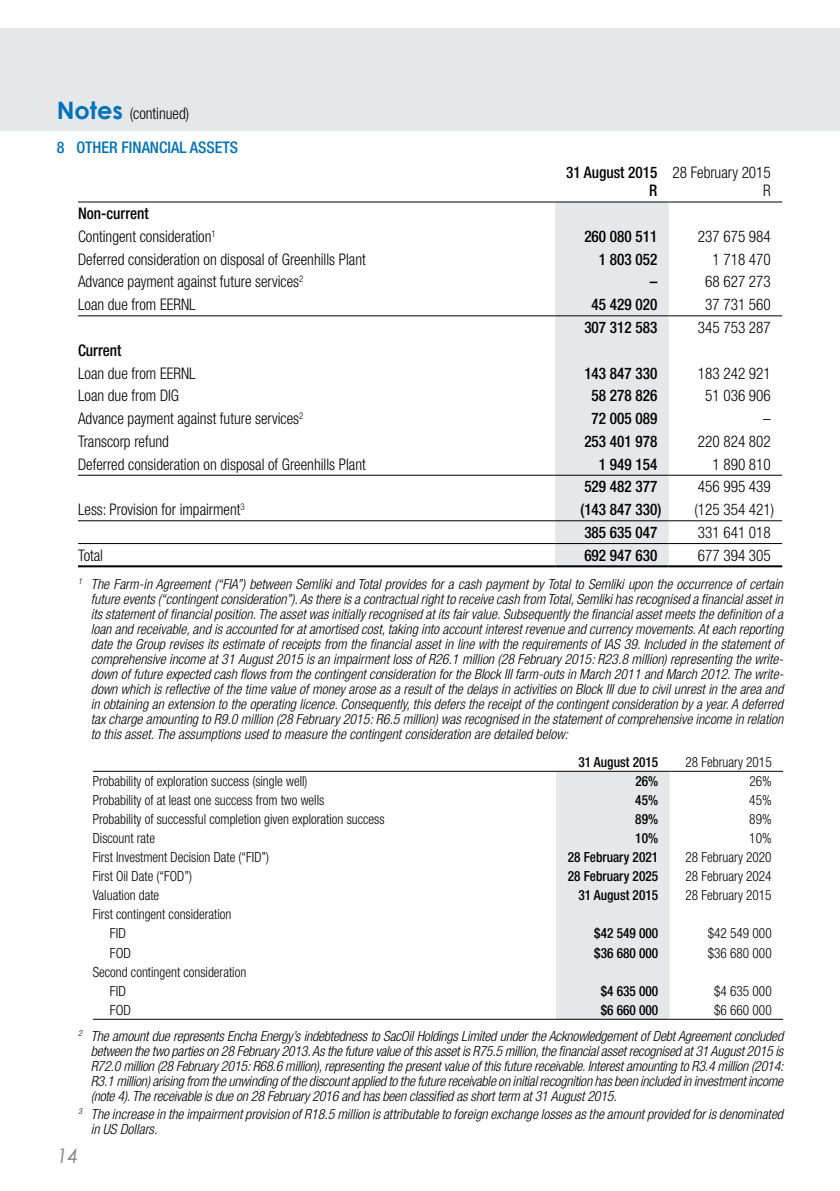
<style>
.page{position:relative;width:840px;height:1191px;background:#fff}
.page>*{position:absolute;margin:0;border:0;box-sizing:border-box;transform-origin:0 0}
.t1{font:italic 20px "Century Gothic";color:#808285}
.t2{font:300 condensed 16px/18px "Helvetica Neue LT Std";color:#000;text-align:right;scale:.95 1}
.t3{font:500 condensed 16px/18px "Helvetica Neue LT Std";color:#000;text-align:right;scale:.95 1}
.t4{font:500 condensed 16px "Helvetica Neue LT Std";color:#0072bc}
.t5{font:italic 300 condensed 14px/15px "Helvetica Neue LT Std";color:#000;text-align:justify}
.t6{font:300 condensed 14px/19px "Helvetica Neue LT Std";color:#000;scale:.95 1}
.t7{font:500 condensed 14px "Helvetica Neue LT Std";color:#000;scale:.95 1}
.t8{font:300 condensed 14px "Helvetica Neue LT Std";color:#000}
.s1{font-family:"Century Gothic";font-weight:700;font-stretch:normal;font-size:24px;color:#0072bc}
.s2{font-weight:500}
.s3{font-style:normal}
</style>
<div class="page">
<div style="left:555px;top:202px;width:113px;height:363px;background:#e6e7e8"></div>
<hr style="left:78px;top:201px;width:477px;height:1px;background:#000">
<hr style="left:555px;top:201px;width:113px;height:1px;background:#000">
<hr style="left:668px;top:201px;width:113px;height:1px;background:#000">
<hr style="left:78px;top:543px;width:477px;height:1px;background:#000">
<hr style="left:555px;top:543px;width:113px;height:1px;background:#000">
<hr style="left:668px;top:543px;width:113px;height:1px;background:#000">
<hr style="left:78px;top:520px;width:477px;height:1px;background:#000">
<hr style="left:555px;top:520px;width:113px;height:1px;background:#000">
<hr style="left:668px;top:520px;width:113px;height:1px;background:#000">
<hr style="left:78px;top:565px;width:477px;height:2px;background:#000">
<hr style="left:555px;top:565px;width:113px;height:2px;background:#000">
<hr style="left:668px;top:565px;width:113px;height:2px;background:#000">
<hr style="left:78px;top:315px;width:477px;height:1px;background:#000">
<hr style="left:555px;top:315px;width:113px;height:1px;background:#000">
<hr style="left:668px;top:315px;width:113px;height:1px;background:#000">
<hr style="left:78px;top:475px;width:477px;height:1px;background:#000">
<hr style="left:555px;top:475px;width:113px;height:1px;background:#000">
<hr style="left:668px;top:475px;width:113px;height:1px;background:#000">
<div style="left:556px;top:772px;width:113px;height:246px;background:#e6e7e8"></div>
<hr style="left:93px;top:771px;width:462px;height:1px;background:#000">
<hr style="left:555px;top:771px;width:114px;height:1px;background:#000">
<hr style="left:669px;top:771px;width:113px;height:1px;background:#000">
<hr style="left:93px;top:1018px;width:462px;height:1px;background:#000">
<hr style="left:555px;top:1018px;width:114px;height:1px;background:#000">
<hr style="left:669px;top:1018px;width:113px;height:1px;background:#000">
<div style="left:0;top:28px;width:839px;height:102px;background:#e6e7e8"></div>
<p class="t2" style="left:57px;top:104px;width:141px"><span class="s1">Notes</span> (continued)</p>
<p class="t4" style="left:57px;top:138px;width:73px">8 Other financial</p>
<p class="t4" style="left:190px;top:138px;width:9px">assets</p>
<p class="t2" style="left:78px;top:202px;width:146px;line-height:22.8px;text-align:left"><span class="s2">Non-current<br></span>Contingent consideration<sup>1</sup></p>
<p class="t3" style="left:566px;top:163px;width:97px">31 August 2015<br>R</p>
<p class="t2" style="left:672px;top:163px;width:105px">28 February 2015<br>R</p>
<p class="t3" style="left:584px;top:227px;width:78px">260 080 511</p>
<p class="t2" style="left:697px;top:227px;width:78px">237 675 984</p>
<p class="t2" style="left:78px;top:250px;width:304px">Deferred consideration on disposal of Greenhills Plant</p>
<p class="t3" style="left:598px;top:250px;width:63px">1 803 052</p>
<p class="t2" style="left:712px;top:250px;width:63px">1 718 470</p>
<p class="t2" style="left:78px;top:273px;width:238px">Advance payment against future services<sup>2</sup></p>
<p class="t3" style="left:649px;top:272px;width:9px">–</p>
<p class="t2" style="left:704px;top:273px;width:71px">68 627 273</p>
<p class="t2" style="left:78px;top:295px;width:125px">Loan due from EERNL</p>
<p class="t3" style="left:591px;top:295px;width:71px">45 429 020</p>
<p class="t2" style="left:704px;top:295px;width:71px">37 731 560</p>
<p class="t3" style="left:584px;top:318px;width:78px">307 312 583</p>
<p class="t2" style="left:697px;top:318px;width:78px">345 753 287</p>
<p class="t3" style="left:78px;top:341px;width:47px">Current</p>
<p class="t2" style="left:78px;top:364px;width:125px">Loan due from EERNL</p>
<p class="t3" style="left:584px;top:363px;width:78px">143 847 330</p>
<p class="t2" style="left:697px;top:364px;width:78px">183 242 921</p>
<p class="t2" style="left:78px;top:386px;width:108px">Loan due from DIG</p>
<p class="t3" style="left:591px;top:386px;width:71px">58 278 826</p>
<p class="t2" style="left:704px;top:386px;width:71px">51 036 906</p>
<p class="t2" style="left:78px;top:409px;width:238px">Advance payment against future services<sup>2</sup></p>
<p class="t3" style="left:591px;top:409px;width:71px">72 005 089</p>
<p class="t2" style="left:762px;top:409px;width:9px">–</p>
<p class="t2" style="left:78px;top:432px;width:97px">Transcorp refund</p>
<p class="t3" style="left:584px;top:432px;width:78px">253 401 978</p>
<p class="t2" style="left:697px;top:432px;width:78px">220 824 802</p>
<p class="t2" style="left:78px;top:455px;width:304px">Deferred consideration on disposal of Greenhills Plant</p>
<p class="t3" style="left:598px;top:455px;width:63px">1 949 154</p>
<p class="t2" style="left:712px;top:455px;width:63px">1 890 810</p>
<p class="t3" style="left:584px;top:477px;width:78px">529 482 377</p>
<p class="t2" style="left:697px;top:477px;width:78px">456 995 439</p>
<p class="t2" style="left:78px;top:500px;width:177px">Less: Provision for impairment<sup>3</sup></p>
<p class="t3" style="left:580px;top:500px;width:87px">(143 847 330)</p>
<p class="t2" style="left:694px;top:500px;width:85px">(125 354 421)</p>
<p class="t3" style="left:584px;top:523px;width:78px">385 635 047</p>
<p class="t2" style="left:697px;top:523px;width:78px">331 641 018</p>
<p class="t2" style="left:78px;top:546px;width:28px">Total</p>
<p class="t3" style="left:584px;top:546px;width:78px">692 947 630</p>
<p class="t2" style="left:697px;top:546px;width:78px">677 394 305</p>
<p class="t5" style="left:91px;top:576px;width:693px;text-indent:-13px"><sup>1</sup> The Farm-in Agreement (“FIA”) between Semliki and Total provides for a cash payment by Total to Semliki upon the occurrence of certain future events (“contingent consideration”). As there is a contractual right to receive cash from Total, Semliki has recognised a financial asset in its statement of financial position. The asset was initially recognised at its fair value. Subsequently the financial asset meets the definition of a loan and receivable, and is accounted for at amortised cost, taking into account interest revenue and currency movements. At each reporting date the Group revises its estimate of receipts from the financial asset in line with the requirements of IAS 39. Included in the statement of comprehensive income at 31 August 2015 is an impairment loss of R26.1 million (28 February 2015: R23.8 million) representing the write&shy;down of future expected cash flows from the contingent consideration for the Block III farm-outs in March 2011 and March 2012. The write&shy;down which is reflective of the time value of money arose as a result of the delays in activities on Block III due to civil unrest in the area and in obtaining an extension to the operating licence. Consequently, this defers the receipt of the contingent consideration by a year. A deferred tax charge amounting to R9.0 million (28 February 2015: R6.5 million) was recognised in the statement of comprehensive income in relation to this asset. The assumptions used to measure the contingent consideration are detailed below:</p>
<p class="t7" style="left:578px;top:753px;width:85px">31 August 2015</p>
<p class="t6" style="left:685px;top:752px;width:92px">28 February 2015</p>
<p class="t6" style="left:93px;top:771px;width:227px">Probability of exploration success (single well)</p>
<p class="t7" style="left:635px;top:772px;width:26px">26%</p>
<p class="t6" style="left:748px;top:771px;width:25px">26%</p>
<p class="t6" style="left:93px;top:790px;width:245px">Probability of at least one success from two wells</p>
<p class="t7" style="left:635px;top:791px;width:26px">45%</p>
<p class="t6" style="left:748px;top:790px;width:25px">45%</p>
<p class="t6" style="left:93px;top:809px;width:308px">Probability of successful completion given exploration success</p>
<p class="t7" style="left:635px;top:810px;width:26px">89%</p>
<p class="t6" style="left:748px;top:809px;width:25px">89%</p>
<p class="t6" style="left:93px;top:828px;width:67px">Discount rate</p>
<p class="t7" style="left:635px;top:829px;width:26px">10%</p>
<p class="t6" style="left:748px;top:828px;width:25px">10%</p>
<p class="t6" style="left:93px;top:847px;width:187px">First Investment Decision Date (“FID”)</p>
<p class="t7" style="left:567px;top:849px;width:96px">28 February 2021</p>
<p class="t6" style="left:685px;top:847px;width:92px">28 February 2020</p>
<p class="t6" style="left:93px;top:866px;width:106px">First Oil Date (“FOD”)</p>
<p class="t7" style="left:567px;top:868px;width:96px">28 February 2025</p>
<p class="t6" style="left:685px;top:866px;width:92px">28 February 2024</p>
<p class="t6" style="left:93px;top:885px;width:71px">Valuation date</p>
<p class="t7" style="left:578px;top:887px;width:85px">31 August 2015</p>
<p class="t6" style="left:685px;top:885px;width:92px">28 February 2015</p>
<p class="t6" style="left:110px;top:904px;width:129px;text-indent:-17px">First contingent consideration<br>FID</p>
<p class="t7" style="left:594px;top:925px;width:69px">$42 549 000</p>
<p class="t6" style="left:707px;top:924px;width:69px">$42 549 000</p>
<p class="t8" style="left:110px;top:944px;width:23px">FOD</p>
<p class="t7" style="left:594px;top:944px;width:69px">$36 680 000</p>
<p class="t6" style="left:707px;top:943px;width:69px">$36 680 000</p>
<p class="t6" style="left:110px;top:962px;width:145px;text-indent:-17px">Second contingent consideration<br>FID</p>
<p class="t7" style="left:600px;top:982px;width:62px">$4 635 000</p>
<p class="t6" style="left:713px;top:981px;width:62px">$4 635 000</p>
<p class="t5" style="left:78px;top:997px;width:706px;line-height:26.2px;text-indent:635px"><span class="s3">$6 660 000<br></span><sup>2</sup> The amount due represents Encha Energy’s indebtedness to SacOil Holdings Limited under the Acknowledgement of Debt Agreement concluded</p>
<p class="t5" style="left:91px;top:1043px;width:694px">between the two parties on 28 February 2013. As the future value of this asset is R75.5 million, the financial asset recognised at 31 August 2015 is R72.0 million (28 February 2015: R68.6 million), representing the present value of this future receivable. Interest amounting to R3.4 million (2014:<br>R3.1 million) arising from the unwinding of the discount applied to the future receivable on initial recognition has been included in investment income (note 4). The receivable is due on 28 February 2016 and has been classified as short term at 31 August 2015.</p>
<p class="t5" style="left:91px;top:1106px;width:693px;text-indent:-13px"><sup>3</sup> The increase in the impairment provision of R18.5 million is attributable to foreign exchange losses as the amount provided for is denominated in US Dollars.</p>
<p class="t8" style="left:110px;top:1001px;width:23px">FOD</p>
<p class="t7" style="left:600px;top:1001px;width:62px">$6 660 000</p>
<h1 class="t1" style="left:57px;top:1143px;width:24px">14</h1>
</div>
